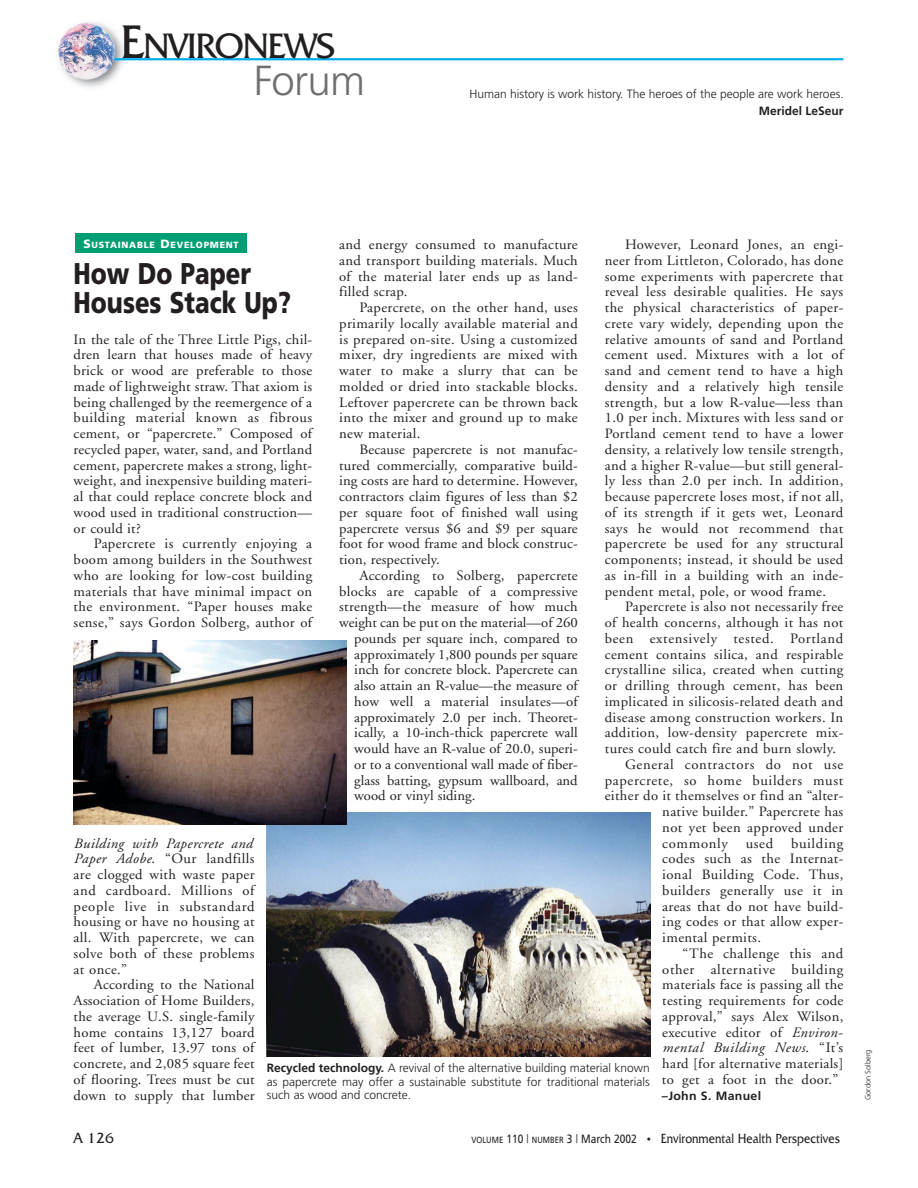
<style>
.page{position:relative;width:918px;height:1188px;background:#fff}
.page>*{position:absolute;margin:0;border:0;box-sizing:border-box;transform-origin:0 0}
.t1{font:300 42px "Frutiger";letter-spacing:-.015em;color:#6d6f71}
.t2{font:36px "Friz Quadrata IT Cby BT";letter-spacing:-.065em;color:#231f20}
.t3{font:900 30px/29px "Frutiger";color:#231f20;scale:.8 1}
.t4{font:15px "Friz Quadrata IT Cby BT";color:#231f20}
.t5{font:14.25px/15.8px "Adobe Garamond";letter-spacing:.025em;color:#231f20;text-align:justify}
.t6{font:14.25px "Adobe Garamond";color:#231f20}
.t7{font:14.25px "Adobe Garamond";letter-spacing:.045em;color:#231f20}
.t8{font:italic 14.25px "Adobe Garamond";letter-spacing:.04em;color:#231f20}
.t9{font:13.5px "Friz Quadrata IT Cby BT";color:#231f20;scale:.85 1}
.t10{font:300 12px/13.5px "Frutiger";color:#231f20;text-align:justify}
.t11{font:700 12px "Frutiger";letter-spacing:.02em;color:#231f20}
.t12{font:700 12px "Frutiger";color:#231f20}
.t13{font:900 9px "Frutiger";letter-spacing:.08em;color:#fff}
.t14{font:300 7.5px "Frutiger";color:#231f20}
.s1{font-size:48px}
.s2{font-style:italic}
.s3{font-style:normal}
.s4{font-size:12px}
.s5{font-weight:700}
.s6{font-family:"Frutiger";font-size:9px}
.s7{font-family:"Frutiger";font-size:12px}
.s8{font-family:"Frutiger";font-weight:300;font-size:12px}
.s9{font-size:10.5px}
</style>
<div class="page">
<img style="left:58px;top:22px;width:81px;height:66px">
<hr style="left:114px;top:58px;width:729px;height:2px;background:#00aeef">
<div style="left:75px;top:234px;width:171px;height:19px;background:#009f73"></div>
<img style="left:267px;top:812px;width:383px;height:244px">
<img style="left:74px;top:640px;width:273px;height:185px">
<h2 class="t2" style="left:120px;top:32px;width:217px"><span class="s1">E</span>NVIRONEWS</h2>
<h1 class="t1" style="left:254px;top:64px;width:113px">Forum</h1>
<p class="t10" style="left:469px;top:88px;width:376px">Human history is work history. The heroes of the people are work heroes.</p>
<p class="t12" style="left:759px;top:106px;width:86px">Meridel LeSeur</p>
<p class="t5" style="left:339px;top:238px;width:240px">and energy consumed to manufacture and transport building materials. Much of the material later ends up as land&shy;filled scrap.</p>
<p class="t5" style="left:339px;top:301px;width:240px;text-indent:20px">Papercrete, on the other hand, uses primarily locally available material and is prepared on-site. Using a customized mixer, dry ingredients are mixed with water to make a slurry that can be molded or dried into stackable blocks.<br>Leftover papercrete can be thrown back into the mixer and ground up to make new material.</p>
<p class="t5" style="left:339px;top:443px;width:240px;text-indent:20px">Because papercrete is not manufac&shy;tured commercially, comparative build&shy;ing costs are hard to determine. However, contractors claim figures of less than $2 per square foot of finished wall using papercrete versus $6 and $9 per square foot for wood frame and block construc&shy;tion, respectively.</p>
<p class="t5" style="left:359px;top:569px;width:220px">According to Solberg, papercrete</p>
<p class="t5" style="left:339px;top:584px;width:240px">blocks are capable of a compressive</p>
<p class="t5" style="left:339px;top:600px;width:240px">strength—the measure of how much</p>
<p class="t6" style="left:339px;top:617px;width:240px">weight can be put on the material—of 260</p>
<p class="t6" style="left:354px;top:633px;width:225px">pounds per square inch, compared to</p>
<p class="t6" style="left:354px;top:648px;width:225px">approximately 1,800 pounds per square</p>
<p class="t6" style="left:354px;top:664px;width:225px">inch for concrete block. Papercrete can</p>
<p class="t6" style="left:354px;top:680px;width:225px">also attain an R-value—the measure of</p>
<p class="t5" style="left:354px;top:695px;width:225px">how well a material insulates—of</p>
<p class="t6" style="left:354px;top:711px;width:225px">approximately 2.0 per inch. Theoret-</p>
<p class="t6" style="left:354px;top:727px;width:225px">ically, a 10-inch-thick papercrete wall</p>
<p class="t6" style="left:354px;top:743px;width:225px">would have an R-value of 20.0, superi-</p>
<p class="t6" style="left:354px;top:759px;width:225px">or to a conventional wall made of fiber-</p>
<p class="t6" style="left:354px;top:774px;width:225px">glass batting, gypsum wallboard, and</p>
<p class="t6" style="left:354px;top:790px;width:123px">wood or vinyl siding.</p>
<p class="t5" style="left:605px;top:238px;width:240px;text-indent:20px">However, Leonard Jones, an engi&shy;neer from Littleton, Colorado, has done some experiments with papercrete that reveal less desirable qualities. He says the physical characteristics of paper&shy;crete vary widely, depending upon the relative amounts of sand and Portland cement used. Mixtures with a lot of sand and cement tend to have a high density and a relatively high tensile strength, but a low R-value—less than 1.0 per inch. Mixtures with less sand or Portland cement tend to have a lower density, a relatively low tensile strength, and a higher R-value—but still general&shy;ly less than 2.0 per inch. In addition, because papercrete loses most, if not all, of its strength if it gets wet, Leonard says he would not recommend that papercrete be used for any structural components; instead, it should be used as in-fill in a building with an inde&shy;pendent metal, pole, or wood frame.</p>
<p class="t5" style="left:625px;top:600px;width:220px">Papercrete is also not necessarily free</p>
<p class="t5" style="left:605px;top:616px;width:240px">of health concerns, although it has not</p>
<p class="t7" style="left:605px;top:633px;width:240px">been extensively tested. Portland</p>
<p class="t5" style="left:605px;top:647px;width:240px">cement contains silica, and respirable</p>
<p class="t5" style="left:605px;top:663px;width:240px">crystalline silica, created when cutting</p>
<p class="t5" style="left:605px;top:679px;width:240px">or drilling through cement, has been</p>
<p class="t5" style="left:605px;top:695px;width:240px">implicated in silicosis-related death and</p>
<p class="t5" style="left:605px;top:710px;width:240px">disease among construction workers. In</p>
<p class="t5" style="left:605px;top:726px;width:240px">addition, low-density papercrete mix-</p>
<p class="t5" style="left:605px;top:742px;width:233px">tures could catch fire and burn slowly.</p>
<p class="t7" style="left:625px;top:759px;width:220px">General contractors do not use</p>
<p class="t7" style="left:605px;top:774px;width:240px">papercrete, so home builders must</p>
<p class="t5" style="left:605px;top:789px;width:240px">either do it themselves or find an “alter-</p>
<p class="t5" style="left:662px;top:805px;width:183px">native builder.” Papercrete has</p>
<p class="t5" style="left:662px;top:821px;width:183px">not yet been approved under</p>
<p class="t7" style="left:662px;top:837px;width:183px">commonly used building</p>
<p class="t5" style="left:662px;top:852px;width:183px">codes such as the Internat-</p>
<p class="t5" style="left:662px;top:868px;width:183px">ional Building Code. Thus,</p>
<p class="t5" style="left:662px;top:884px;width:183px">builders generally use it in</p>
<p class="t5" style="left:662px;top:899px;width:183px">areas that do not have build-</p>
<p class="t5" style="left:662px;top:915px;width:183px">ing codes or that allow exper-</p>
<p class="t5" style="left:662px;top:931px;width:100px">imental permits.</p>
<p class="t5" style="left:683px;top:947px;width:162px">“The challenge this and</p>
<p class="t5" style="left:662px;top:962px;width:183px">other alternative building</p>
<p class="t5" style="left:662px;top:978px;width:183px">materials face is passing all the</p>
<p class="t5" style="left:662px;top:994px;width:183px">testing requirements for code</p>
<p class="t5" style="left:662px;top:1010px;width:183px">approval,” says Alex Wilson,</p>
<p class="t5" style="left:662px;top:1025px;width:182px">executive editor of <span class="s2">Environ-</span></p>
<p class="t8" style="left:662px;top:1042px;width:183px">mental Building News<span class="s3">. “It’s</span></p>
<p class="t5" style="left:662px;top:1057px;width:183px">hard [for alternative materials]</p>
<p class="t5" style="left:662px;top:1073px;width:178px">to get a foot in the door.”</p>
<p class="t11" style="left:662px;top:1090px;width:101px">–John S. Manuel</p>
<p class="t13" style="left:83px;top:241px;width:157px"><span class="s4">S</span>USTAINABLE <span class="s4">D</span>EVELOPMENT</p>
<h3 class="t3" style="left:74px;top:261px;width:273px">How Do Paper<br>Houses Stack Up?</h3>
<p class="t5" style="left:74px;top:332px;width:240px">In the tale of the Three Little Pigs, chil&shy;dren learn that houses made of heavy brick or wood are preferable to those made of lightweight straw. That axiom is being challenged by the reemergence of a building material known as fibrous cement, or “papercrete.” Composed of recycled paper, water, sand, and Portland cement, papercrete makes a strong, light&shy;weight, and inexpensive building materi&shy;al that could replace concrete block and wood used in traditional construction— or could it?</p>
<p class="t5" style="left:74px;top:537px;width:240px;text-indent:20px">Papercrete is currently enjoying a boom among builders in the Southwest who are looking for low-cost building materials that have minimal impact on the environment. “Paper houses make sense,” says Gordon Solberg, author of</p>
<p class="t5" style="left:74px;top:836px;width:182px;text-align:left"><span class="s2">Building with Papercrete and<br>Paper Adobe</span>. “Our landfills are clogged with waste paper and cardboard. Millions of people live in substandard housing or have no housing at all. With papercrete, we can solve both of these problems at once.”</p>
<p class="t5" style="left:74px;top:978px;width:183px;text-indent:20px">According to the National Association of Home Builders, the average U.S. single-family home contains 13,127 board feet of lumber, 13.97 tons of concrete, and 2,085 square feet of flooring. Trees must be cut down to supply that lumber</p>
<p class="t10" style="left:267px;top:1062px;width:385px"><span class="s5">Recycled technology.</span> A revival of the alternative building material known as papercrete may offer a sustainable substitute for traditional materials such as wood and concrete.</p>
<p class="t4" style="left:74px;top:1132px;width:42px">A 126</p>
<p class="t9" style="left:471px;top:1133px;width:435px"><span class="s6">VOLUME</span> <span class="s7">110</span> <span class="s8">|</span> <span class="s6">NUMBER</span> <span class="s7">3</span> <span class="s8">|</span> <span class="s7">March 2002</span> <span class="s9">•</span> Environmental Health Perspectives</p>
<p class="t14" style="left:865px;top:1100px;width:52px;rotate:-90deg">Gordon Solberg</p>
</div>
